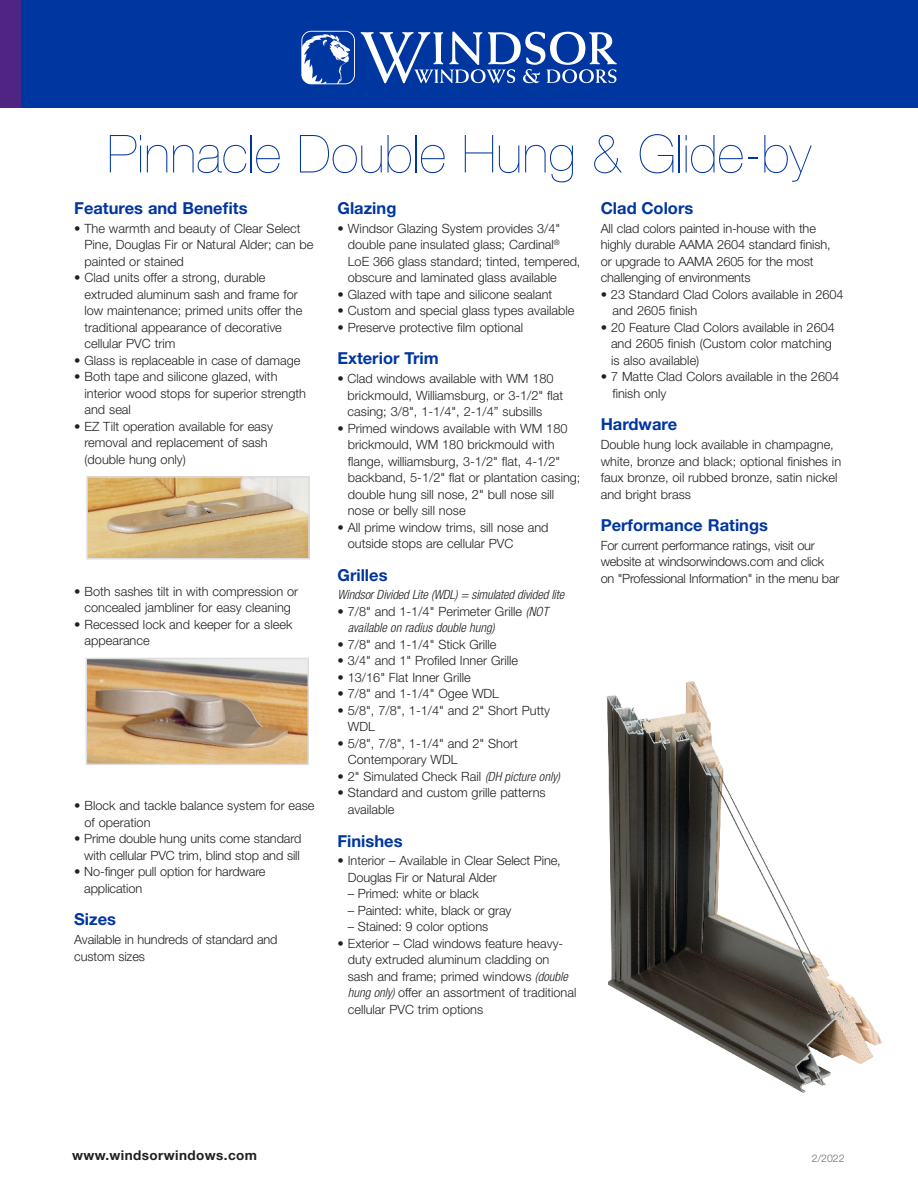
<style>
.page{position:relative;width:918px;height:1188px;background:#fff}
.page>*{position:absolute;margin:0;border:0;box-sizing:border-box;transform-origin:0 0}
.t1{font:200 52.5px "Helvetica Neue LT Std";color:#0036a0}
.t2{font:700 16.5px "Helvetica Neue LT Std";color:#0036a0}
.t3{font:700 13.5px "Helvetica Neue LT Std";letter-spacing:.03em;color:#231f20}
.t4{font:300 12.75px/16.5px "Helvetica Neue LT Std";color:#231f20}
.t5{font:300 12.75px/16.5px "Helvetica Neue LT Std";letter-spacing:-.02em;color:#231f20}
.t6{font:italic 300 condensed 12.75px/16.5px "Helvetica Neue LT Std";letter-spacing:-.01em;color:#231f20}
.t7{font:300 10.5px "Helvetica Neue LT Std";color:#6c6d70}
.s1{font-style:normal;font-stretch:normal}
.s2{font-style:italic;font-stretch:condensed}
</style>
<div class="page">
<div style="left:0;top:0;width:918px;height:108px;background:#0036a0"></div>
<svg style="left:361px;top:32px;width:256px;height:51px"></svg>
<svg style="left:301px;top:31px;width:54px;height:53px"></svg>
<div style="left:0;top:0;width:20px;height:108px;background:#4e2582"></div>
<img style="left:606px;top:681px;width:276px;height:412px">
<img style="left:88px;top:660px;width:219px;height:103px">
<div style="left:86px;top:658px;width:223px;height:107px;border:1px solid #dcdddf"></div>
<img style="left:89px;top:479px;width:218px;height:77px">
<div style="left:86px;top:476px;width:224px;height:83px;border:2px solid #dcdddf"></div>
<h1 class="t1" style="left:107px;top:124px;width:706px">Pinnacle Double Hung &amp; Glide-by</h1>
<p class="t2" style="left:74px;top:198px;width:175px">Features and Benefits</p>
<p class="t4" style="left:85px;top:220px;width:231px;text-indent:-10px">• The warmth and beauty of Clear Select<br>Pine, Douglas Fir or Natural Alder; can be painted or stained</p>
<p class="t4" style="left:85px;top:269px;width:219px;text-indent:-10px">• Clad units offer a strong, durable extruded aluminum sash and frame for low maintenance; primed units offer the traditional appearance of decorative cellular PVC trim</p>
<p class="t4" style="left:74px;top:352px;width:228px">• Glass is replaceable in case of damage</p>
<p class="t4" style="left:85px;top:368px;width:223px;text-indent:-10px">• Both tape and silicone glazed, with interior wood stops for superior strength and seal</p>
<p class="t4" style="left:85px;top:418px;width:190px;text-indent:-10px">• EZ Tilt operation available for easy removal and replacement of sash (double hung only)</p>
<p class="t2" style="left:338px;top:198px;width:60px">Glazing</p>
<p class="t4" style="left:348px;top:220px;width:234px;text-indent:-10px">• Windsor Glazing System provides 3/4" double pane insulated glass; Cardinal<sup>® </sup>LoE 366 glass standard; tinted, tempered, obscure and laminated glass available</p>
<p class="t4" style="left:338px;top:286px;width:216px">• Glazed with tape and silicone sealant</p>
<p class="t4" style="left:338px;top:302px;width:238px">• Custom and special glass types available</p>
<p class="t4" style="left:338px;top:319px;width:187px">• Preserve protective film optional</p>
<p class="t2" style="left:338px;top:348px;width:103px">Exterior Trim</p>
<p class="t4" style="left:348px;top:370px;width:217px;text-indent:-10px">• Clad windows available with WM 180 brickmould, Williamsburg, or 3-1/2" flat casing; 3/8", 1-1/4", 2-1/4” subsills</p>
<p class="t4" style="left:348px;top:420px;width:234px;text-indent:-10px">• Primed windows available with WM 180 brickmould, WM 180 brickmould with flange, williamsburg, 3-1/2" flat, 4-1/2" backband, 5-1/2" flat or plantation casing; double hung sill nose, 2" bull nose sill nose or belly sill nose</p>
<p class="t4" style="left:348px;top:519px;width:202px;text-indent:-10px">• All prime window trims, sill nose and outside stops are cellular PVC</p>
<p class="t2" style="left:338px;top:565px;width:52px">Grilles</p>
<p class="t6" style="left:338px;top:587px;width:228px">Windsor Divided Lite (WDL) = simulated divided lite</p>
<p class="t6" style="left:348px;top:604px;width:202px;text-indent:-10px"><span class="s1">• 7/8" and 1-1/4" Perimeter Grille</span> (NOT available on radius double hung)</p>
<p class="t4" style="left:338px;top:636px;width:161px">• 7/8" and 1-1/4" Stick Grille</p>
<p class="t4" style="left:338px;top:652px;width:182px">• 3/4" and 1" Profiled Inner Grille</p>
<p class="t4" style="left:338px;top:669px;width:135px">• 13/16" Flat Inner Grille</p>
<p class="t4" style="left:338px;top:685px;width:163px">• 7/8" and 1-1/4" Ogee WDL</p>
<p class="t4" style="left:348px;top:702px;width:204px;text-indent:-10px">• 5/8", 7/8", 1-1/4" and 2" Short Putty<br>WDL</p>
<p class="t4" style="left:348px;top:735px;width:172px;text-indent:-10px">• 5/8", 7/8", 1-1/4" and 2" Short<br>Contemporary WDL</p>
<p class="t4" style="left:338px;top:768px;width:224px">• 2" Simulated Check Rail <span class="s2">(DH picture only)</span></p>
<p class="t4" style="left:348px;top:784px;width:199px;text-indent:-10px">• Standard and custom grille patterns available</p>
<p class="t2" style="left:338px;top:831px;width:67px">Finishes</p>
<p class="t4" style="left:348px;top:852px;width:215px;text-indent:-10px">• Interior – Available in Clear Select Pine,<br>Douglas Fir or Natural Alder</p>
<p class="t4" style="left:348px;top:885px;width:132px">– Primed: white or black</p>
<p class="t4" style="left:348px;top:902px;width:165px">– Painted: white, black or gray</p>
<p class="t4" style="left:348px;top:918px;width:142px">– Stained: 9 color options</p>
<p class="t4" style="left:348px;top:935px;width:230px;text-indent:-10px">• Exterior – Clad windows feature heavy&shy;duty extruded aluminum cladding on sash and frame; primed windows <span class="s2">(double hung only)</span> offer an assortment of traditional cellular PVC trim options</p>
<p class="t2" style="left:601px;top:198px;width:94px">Clad Colors</p>
<p class="t4" style="left:601px;top:220px;width:231px">All clad colors painted in-house with the highly durable AAMA 2604 standard finish, or upgrade to AAMA 2605 for the most challenging of environments</p>
<p class="t4" style="left:612px;top:286px;width:233px;text-indent:-12px">• 23 Standard Clad Colors available in 2604 and 2605 finish</p>
<p class="t4" style="left:611px;top:319px;width:225px;text-indent:-10px">• 20 Feature Clad Colors available in 2604 and 2605 finish (Custom color matching is also available)</p>
<p class="t4" style="left:612px;top:368px;width:228px;text-indent:-12px">• 7 Matte Clad Colors available in the 2604 finish only</p>
<p class="t2" style="left:601px;top:414px;width:78px">Hardware</p>
<p class="t4" style="left:601px;top:436px;width:242px">Double hung lock available in champagne, white, bronze and black; optional finishes in faux bronze, oil rubbed bronze, satin nickel and bright brass</p>
<p class="t2" style="left:601px;top:515px;width:169px">Performance Ratings</p>
<p class="t5" style="left:601px;top:537px;width:240px">For current performance ratings, visit our website at windsorwindows.com and click on "Professional Information" in the menu bar</p>
<p class="t4" style="left:74px;top:583px;width:225px;text-align:center">• Both sashes tilt in with compression or concealed jambliner for easy cleaning</p>
<p class="t4" style="left:85px;top:616px;width:209px;text-indent:-10px">• Recessed lock and keeper for a sleek appearance</p>
<p class="t4" style="left:85px;top:797px;width:232px;text-indent:-10px">• Block and tackle balance system for ease of operation</p>
<p class="t4" style="left:74px;top:830px;width:229px;text-align:right">• Prime double hung units come standard with cellular PVC trim, blind stop and sill</p>
<p class="t4" style="left:84px;top:863px;width:183px;text-indent:-10px">• No-finger pull option for hardware application</p>
<p class="t2" style="left:74px;top:909px;width:43px">Sizes</p>
<p class="t4" style="left:74px;top:931px;width:205px">Available in hundreds of standard and custom sizes</p>
<p class="t3" style="left:72px;top:1147px;width:187px">www.windsorwindows.com</p>
<p class="t7" style="left:812px;top:1152px;width:34px">2/2022</p>
</div>
